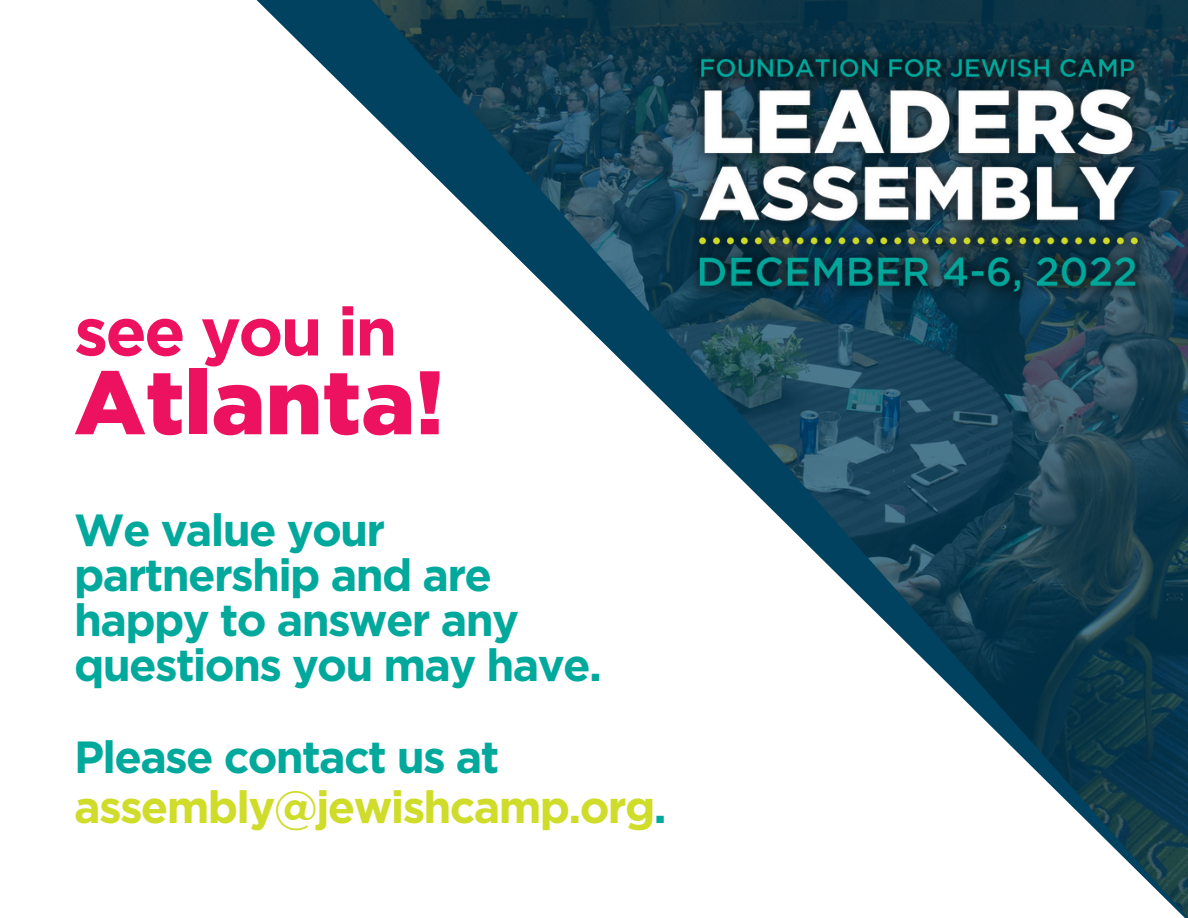
<style>
.page{position:relative;width:1188px;height:918px;background:#fff}
.page>*{position:absolute;margin:0;border:0;box-sizing:border-box;transform-origin:0 0}
.t1{font:900 90px "Gotham";color:#ed125f}
.t2{font:700 67.5px "Gotham";letter-spacing:-.04em;color:#ed125f}
.t3{font:700 45px/45px "Gotham";letter-spacing:-.04em;color:#00a99c}
.t4{font:700 45px/49.5px "Gotham";letter-spacing:-.04em;color:#cfdc29}
.s1{color:#00a99c}
</style>
<div class="page">
<svg style="left:256px;top:0;width:116px;height:114px"></svg>
<img style="left:372px;top:0;width:816px;height:918px">
<img style="left:680px;top:37px;width:477px;height:275px">
<h2 class="t2" style="left:74px;top:287px;width:325px">see you in</h2>
<h1 class="t1" style="left:74px;top:350px;width:372px">Atlanta!</h1>
<p class="t3" style="left:74px;top:507px;width:529px">We value your partnership and are happy to answer any questions you may have.</p>
<p class="t4" style="left:74px;top:732px;width:594px"><span class="s1">Please contact us at </span>assembly@jewishcamp.org<span class="s1">.</span></p>
</div>
